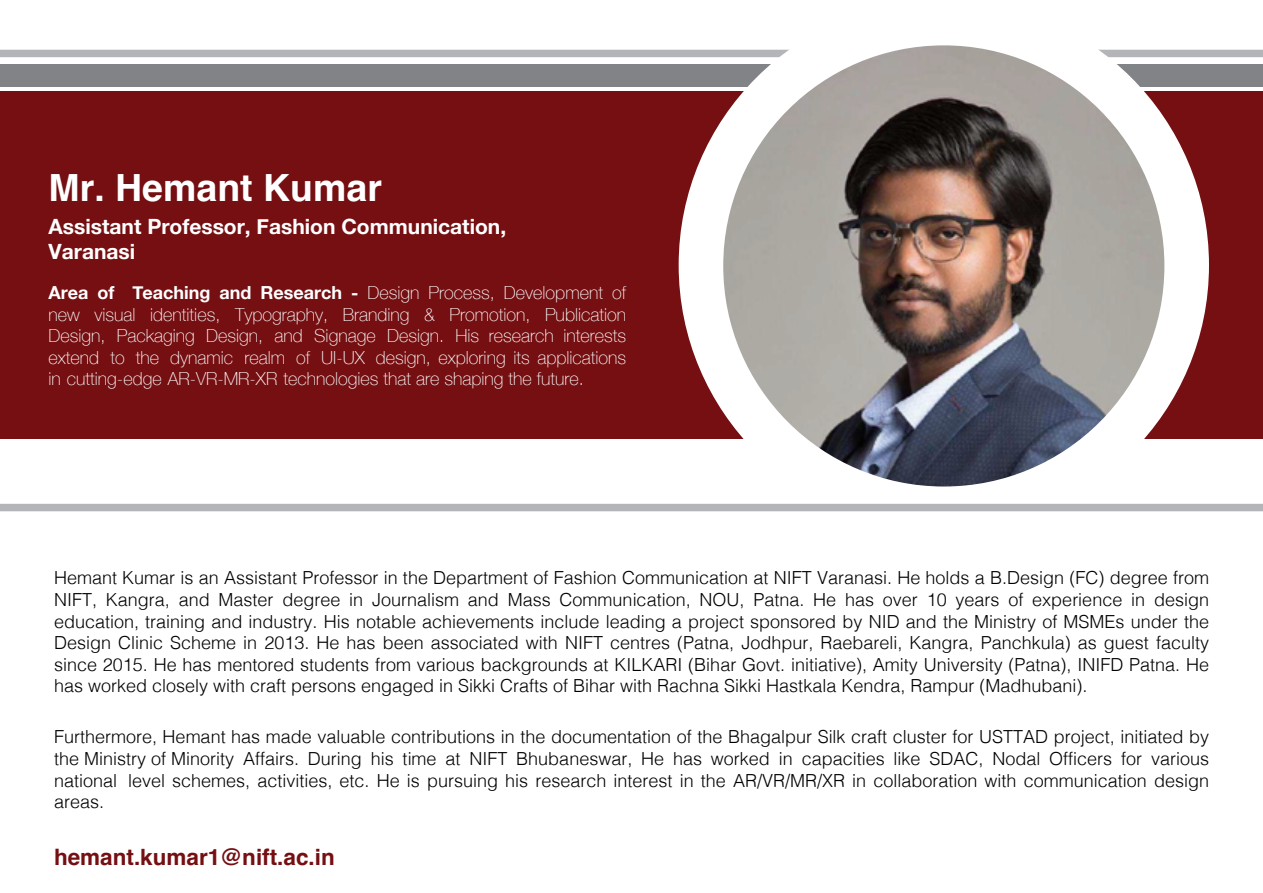
<style>
.page{position:relative;width:1263px;height:893px;background:#fff}
.page>*{position:absolute;margin:0;border:0;box-sizing:border-box;transform-origin:0 0}
.t1{font:700 37.5px "Helvetica";color:#fff}
.t2{font:700 22.5px "Helvetica";color:#750f12}
.t3{font:700 21px/25.2px "Helvetica Neue";color:#fff}
.t4{font:300 18px/21.6px "Helvetica";color:#000;text-align:justify}
.t5{font:100 18px/21.5px "Helvetica Neue";color:#fff;text-align:justify}
.s1{font-weight:700}
</style>
<div class="page">
<div style="left:0;top:50px;width:1263px;height:7px;background:#b3b5b8"></div>
<div style="left:0;top:91px;width:1263px;height:348px;background:#750f12"></div>
<div style="left:0;top:64px;width:1263px;height:22px;background:#818386"></div>
<div style="left:679px;top:0;width:530px;height:530px;background:#fff;border-radius:50%"></div>
<div style="left:0;top:504px;width:1263px;height:7px;background:#b3b5b8"></div>
<img style="left:723px;top:45px;width:441px;height:441px;border-radius:221px">
<h1 class="t1" style="left:49px;top:165px;width:335px">Mr. Hemant Kumar</h1>
<p class="t3" style="left:49px;top:214px;width:459px">Assistant Professor, Fashion Communication,<br>Varanasi</p>
<p class="t5" style="left:49px;top:281px;width:579px"><span class="s1">Area of Teaching and Research -</span> Design Process, Development of new visual identities, Typography, Branding &amp; Promotion, Publication Design, Packaging Design, and Signage Design. His research interests extend to the dynamic realm of UI-UX design, exploring its applications in cutting-edge AR-VR-MR-XR technologies that are shaping the future.</p>
<p class="t4" style="left:54px;top:566px;width:1156px">Hemant Kumar is an Assistant Professor in the Department of Fashion Communication at NIFT Varanasi. He holds a B.Design (FC) degree from NIFT, Kangra, and Master degree in Journalism and Mass Communication, NOU, Patna. He has over 10 years of experience in design education, training and industry. His notable achievements include leading a project sponsored by NID and the Ministry of MSMEs under the Design Clinic Scheme in 2013. He has been associated with NIFT centres (Patna, Jodhpur, Raebareli, Kangra, Panchkula) as guest faculty since 2015. He has mentored students from various backgrounds at KILKARI (Bihar Govt. initiative), Amity University (Patna), INIFD Patna. He has worked closely with craft persons engaged in Sikki Crafts of Bihar with Rachna Sikki Hastkala Kendra, Rampur (Madhubani).</p>
<p class="t4" style="left:54px;top:725px;width:1156px">Furthermore, Hemant has made valuable contributions in the documentation of the Bhagalpur Silk craft cluster for USTTAD project, initiated by the Ministry of Minority Affairs. During his time at NIFT Bhubaneswar, He has worked in capacities like SDAC, Nodal Officers for various national level schemes, activities, etc. He is pursuing his research interest in the AR/VR/MR/XR in collaboration with communication design areas.</p>
<p class="t2" style="left:54px;top:843px;width:282px">hemant.kumar1@nift.ac.in</p>
</div>
